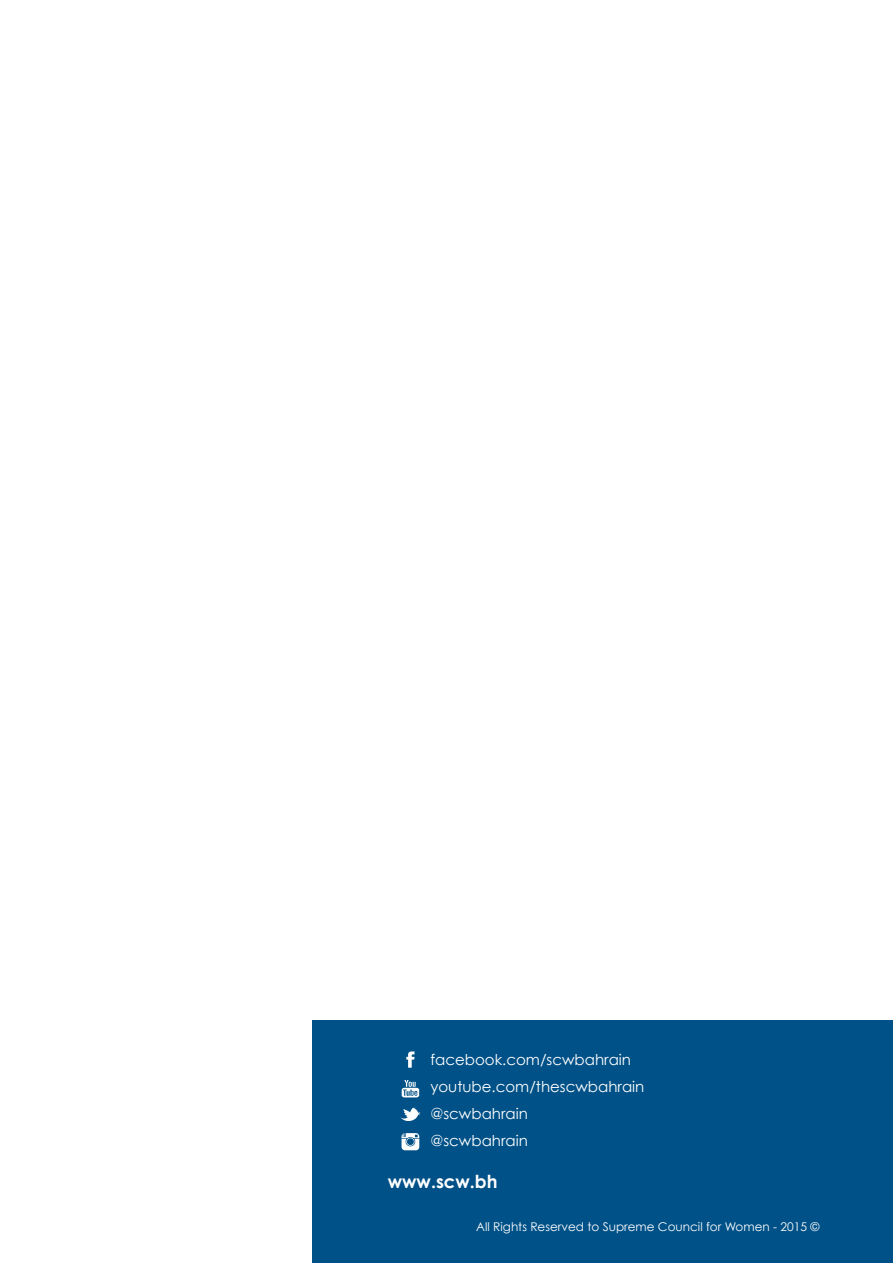
<style>
.page{position:relative;width:893px;height:1263px;background:#fff}
.page>*{position:absolute;margin:0;border:0;box-sizing:border-box;transform-origin:0 0}
.t1{font:700 18px "Century Gothic";color:#fff}
.t2{font:15px "Century Gothic";color:#fff}
.t3{font:12px "Century Gothic";color:#fff}
</style>
<div class="page">
<div style="left:313px;top:1020px;width:580px;height:243px;background:#005187"></div>
<svg style="left:406px;top:1051px;width:8px;height:17px"></svg>
<svg style="left:402px;top:1080px;width:17px;height:17px"></svg>
<svg style="left:400px;top:1107px;width:20px;height:14px"></svg>
<svg style="left:402px;top:1133px;width:17px;height:17px"></svg>
<p class="t2" style="left:430px;top:1050px;width:202px">facebook.com/scwbahrain</p>
<p class="t2" style="left:430px;top:1077px;width:215px">youtube.com/thescwbahrain</p>
<p class="t2" style="left:430px;top:1104px;width:99px">@scwbahrain</p>
<p class="t2" style="left:430px;top:1131px;width:99px">@scwbahrain</p>
<p class="t1" style="left:388px;top:1170px;width:111px">www.scw.bh</p>
<p class="t3" style="left:476px;top:1220px;width:345px">All Rights Reserved to Supreme Council for Women - 2015 ©</p>
</div>
